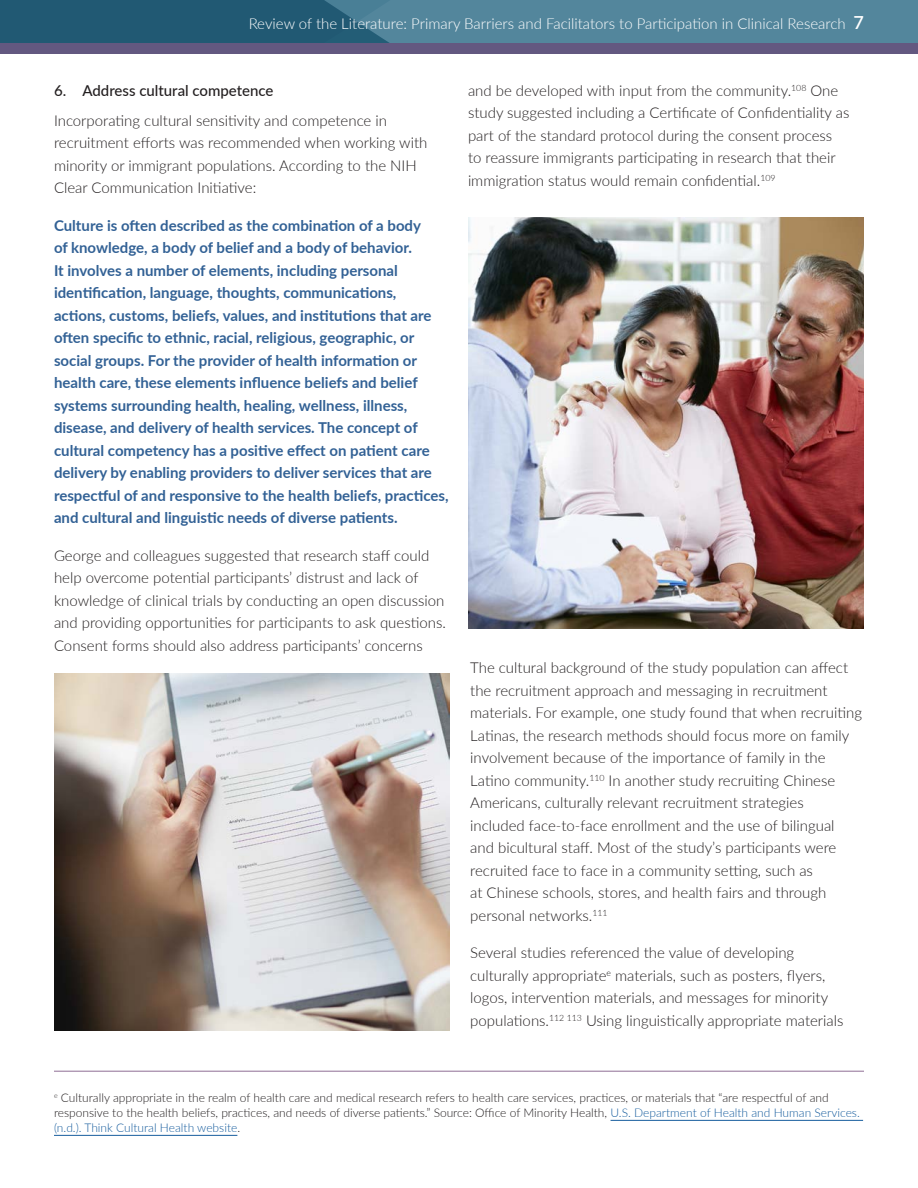
<style>
.page{position:relative;width:918px;height:1188px;background:#fff}
.page>*{position:absolute;margin:0;border:0;box-sizing:border-box;transform-origin:0 0}
.t1{font:300 15px/22.5px "Lato";color:#231f20}
.t2{font:700 15px/22.5px "Lato";color:#326195}
.t3{font:300 15px "Lato";color:#fff}
.t4{font:500 15px "Lato";color:#231f20}
.t5{font:300 12px/15px "Lato";color:#231f20}
.s1{font-weight:600;font-size:18px}
.s2{color:#175d9e}
</style>
<div class="page">
<svg style="left:0;top:0;width:918px;height:43px;background:#3f748b"></svg>
<div style="left:0;top:43px;width:918px;height:11px;background:#635880"></div>
<img style="left:54px;top:674px;width:396px;height:356px">
<img style="left:468px;top:217px;width:396px;height:412px">
<hr style="left:611px;top:1120px;width:252px;height:1px;background:#175d9e">
<hr style="left:54px;top:1135px;width:183px;height:1px;background:#175d9e">
<hr style="left:54px;top:1071px;width:810px;height:1px;background:#8e6d95">
<p class="t3" style="left:249px;top:13px;width:617px">Review of the Literature: Primary Barriers and Facilitators to Participation in Clinical Research <span class="s1">7</span></p>
<h3 class="t4" style="left:54px;top:79px;width:221px">6. Address cultural competence</h3>
<p class="t1" style="left:54px;top:108px;width:375px">Incorporating cultural sensitivity and competence in recruitment efforts was recommended when working with minority or immigrant populations. According to the NIH Clear Communication Initiative:</p>
<p class="t2" style="left:54px;top:213px;width:396px">Culture is often described as the combination of a body<br>of knowledge, a body of belief and a body of behavior.<br>It involves a number of elements, including personal identification, language, thoughts, communications, actions, customs, beliefs, values, and institutions that are often specific to ethnic, racial, religious, geographic, or social groups. For the provider of health information or health care, these elements influence beliefs and belief systems surrounding health, healing, wellness, illness, disease, and delivery of health services. The concept of cultural competency has a positive effect on patient care delivery by enabling providers to deliver services that are respectful of and responsive to the health beliefs, practices, and cultural and linguistic needs of diverse patients.</p>
<p class="t1" style="left:54px;top:543px;width:393px">George and colleagues suggested that research staff could help overcome potential participants’ distrust and lack of knowledge of clinical trials by conducting an open discussion and providing opportunities for participants to ask questions.<br>Consent forms should also address participants’ concerns</p>
<p class="t1" style="left:468px;top:78px;width:383px">and be developed with input from the community.<sup>108</sup> One study suggested including a Certificate of Confidentiality as part of the standard protocol during the consent process to reassure immigrants participating in research that their immigration status would remain confidential.<sup>109</sup></p>
<p class="t1" style="left:470px;top:656px;width:393px">The cultural background of the study population can affect the recruitment approach and messaging in recruitment materials. For example, one study found that when recruiting Latinas, the research methods should focus more on family involvement because of the importance of family in the Latino community.<sup>110</sup> In another study recruiting Chinese Americans, culturally relevant recruitment strategies included face-to-face enrollment and the use of bilingual and bicultural staff. Most of the study’s participants were recruited face to face in a community setting, such as<br>at Chinese schools, stores, and health fairs and through personal networks.<sup>111</sup></p>
<p class="t1" style="left:470px;top:941px;width:375px">Several studies referenced the value of developing culturally appropriate<sup>e</sup> materials, such as posters, flyers, logos, intervention materials, and messages for minority populations.<sup>112</sup> <sup>113</sup> Using linguistically appropriate materials</p>
<p class="t5" style="left:54px;top:1090px;width:807px"><sup>e</sup> Culturally appropriate in the realm of health care and medical research refers to health care services, practices, or materials that “are respectful of and responsive to the health beliefs, practices, and needs of diverse patients.” Source: Office of Minority Health, <span class="s2">U.S. Department of Health and Human Services. (n.d.). Think Cultural Health website</span>.</p>
</div>
